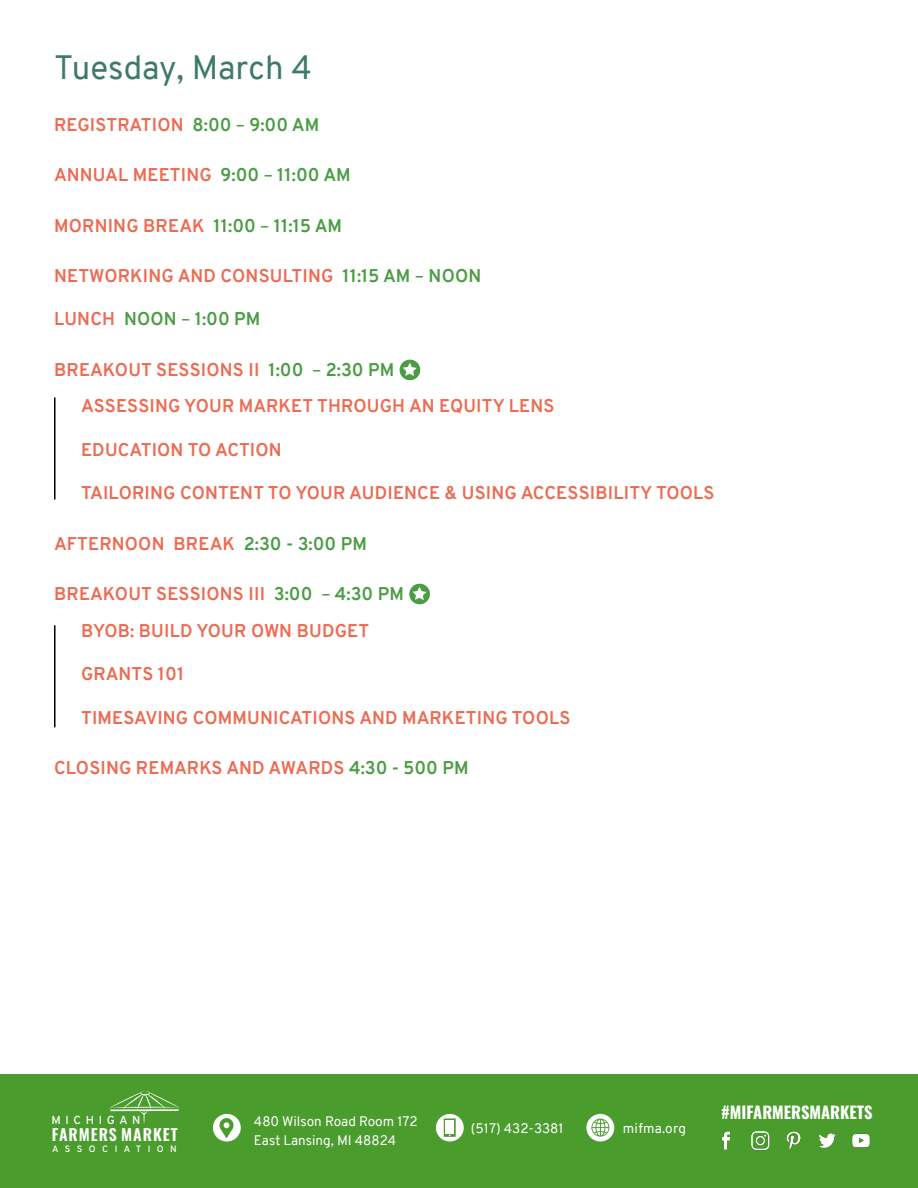
<style>
.page{position:relative;width:918px;height:1188px;background:#fff}
.page>*{position:absolute;margin:0;border:0;box-sizing:border-box;transform-origin:0 0}
.t1{font:33px "Overpass";color:#3d7b66}
.t2{font:700 18px/36.8px "Overpass";letter-spacing:.01em;color:#ec6b52}
.t3{font:700 18px "Overpass";letter-spacing:.01em;color:#4b9d45}
.t4{font:700 16.5px "Oswald";color:#fff}
.t5{font:600 15.9px "Oswald";letter-spacing:.06em;color:#fff}
.t6{font:13.5px/19.5px "Overpass";color:#fff}
.t7{font:13.5px "Overpass";letter-spacing:.02em;color:#fff}
.t8{font:600 11.7px "Overpass";letter-spacing:.4em;color:#fff}
.t9{font:600 9.3px "Overpass";letter-spacing:.7em;color:#fff}
.s1{color:#4b9d45}
.s2{font-weight:400;color:#4b9d45}
.s3{color:#ec6b52}
.s4{font-weight:400}
</style>
<div class="page">
<div style="left:409px;top:584px;width:21px;height:20px;background:#4b9c45;border-radius:50%"></div>
<svg style="left:413px;top:587px;width:13px;height:13px"></svg>
<div style="left:0;top:1075px;width:918px;height:113px;background:#4a9c2d"></div>
<svg style="left:110px;top:1090px;width:69px;height:34px"></svg>
<img style="left:722px;top:1131px;width:148px;height:20px">
<svg style="left:213px;top:1114px;width:28px;height:28px"></svg>
<svg style="left:436px;top:1114px;width:28px;height:28px"></svg>
<svg style="left:586px;top:1114px;width:28px;height:28px"></svg>
<div style="left:400px;top:360px;width:20px;height:20px;background:#4b9c45;border-radius:50%"></div>
<svg style="left:403px;top:363px;width:14px;height:13px"></svg>
<hr style="left:54px;top:625px;width:2px;height:102px;background:#000">
<hr style="left:54px;top:397px;width:2px;height:103px;background:#000">
<h1 class="t1" style="left:54px;top:44px;width:259px">Tuesday, March 4</h1>
<p class="t2" style="left:54px;top:106px;width:267px">REGISTRATION <span class="s1">8:00</span> <span class="s2">–</span> <span class="s1">9:00 AM</span></p>
<p class="t2" style="left:54px;top:157px;width:298px">ANNUAL MEETING <span class="s1">9:00</span> <span class="s2">–</span> <span class="s1">11:00 AM</span></p>
<p class="t2" style="left:54px;top:207px;width:289px">MORNING BREAK <span class="s1">11:00</span> <span class="s2">–</span> <span class="s1">11:15 AM</span></p>
<p class="t2" style="left:54px;top:257px;width:429px">NETWORKING AND CONSULTING <span class="s1">11:15 AM</span> <span class="s2">–</span> <span class="s1">NOON</span></p>
<p class="t3" style="left:54px;top:306px;width:208px"><span class="s3">LUNCH</span> NOON <span class="s4">–</span> 1:00 PM</p>
<p class="t2" style="left:81px;top:351px;width:475px;text-indent:-27px">BREAKOUT SESSIONS II <span class="s1">1:00</span> <span class="s2">–</span> <span class="s1">2:30 PM<br></span>ASSESSING YOUR MARKET THROUGH AN EQUITY LENS</p>
<p class="t2" style="left:81px;top:431px;width:202px">EDUCATION TO ACTION</p>
<p class="t2" style="left:81px;top:475px;width:635px">TAILORING CONTENT TO YOUR AUDIENCE &amp; USING ACCESSIBILITY TOOLS</p>
<p class="t2" style="left:54px;top:525px;width:314px">AFTERNOON BREAK <span class="s1">2:30 - 3:00 PM</span></p>
<p class="t2" style="left:54px;top:575px;width:351px;text-align:center">BREAKOUT SESSIONS III <span class="s1">3:00</span> <span class="s2">–</span> <span class="s1">4:30 PM<br></span>BYOB: BUILD YOUR OWN BUDGET</p>
<p class="t2" style="left:81px;top:656px;width:105px">GRANTS 101</p>
<p class="t2" style="left:81px;top:699px;width:491px">TIMESAVING COMMUNICATIONS AND MARKETING TOOLS</p>
<p class="t2" style="left:54px;top:749px;width:416px">CLOSING REMARKS AND AWARDS <span class="s1">4:30 - 500 PM</span></p>
<p class="t8" style="left:51px;top:1112px;width:91px">MICHIGAN</p>
<p class="t9" style="left:52px;top:1142px;width:126px">ASSOCIATION</p>
<p class="t5" style="left:52px;top:1126px;width:127px">FARMERS MARKET</p>
<p class="t6" style="left:254px;top:1111px;width:165px">480 Wilson Road Room 172<br>East Lansing, MI 48824</p>
<p class="t6" style="left:471px;top:1119px;width:94px">(517) 432-3381</p>
<p class="t7" style="left:623px;top:1119px;width:65px">mifma.org</p>
<p class="t4" style="left:721px;top:1104px;width:153px">#MIFARMERSMARKETS</p>
</div>
